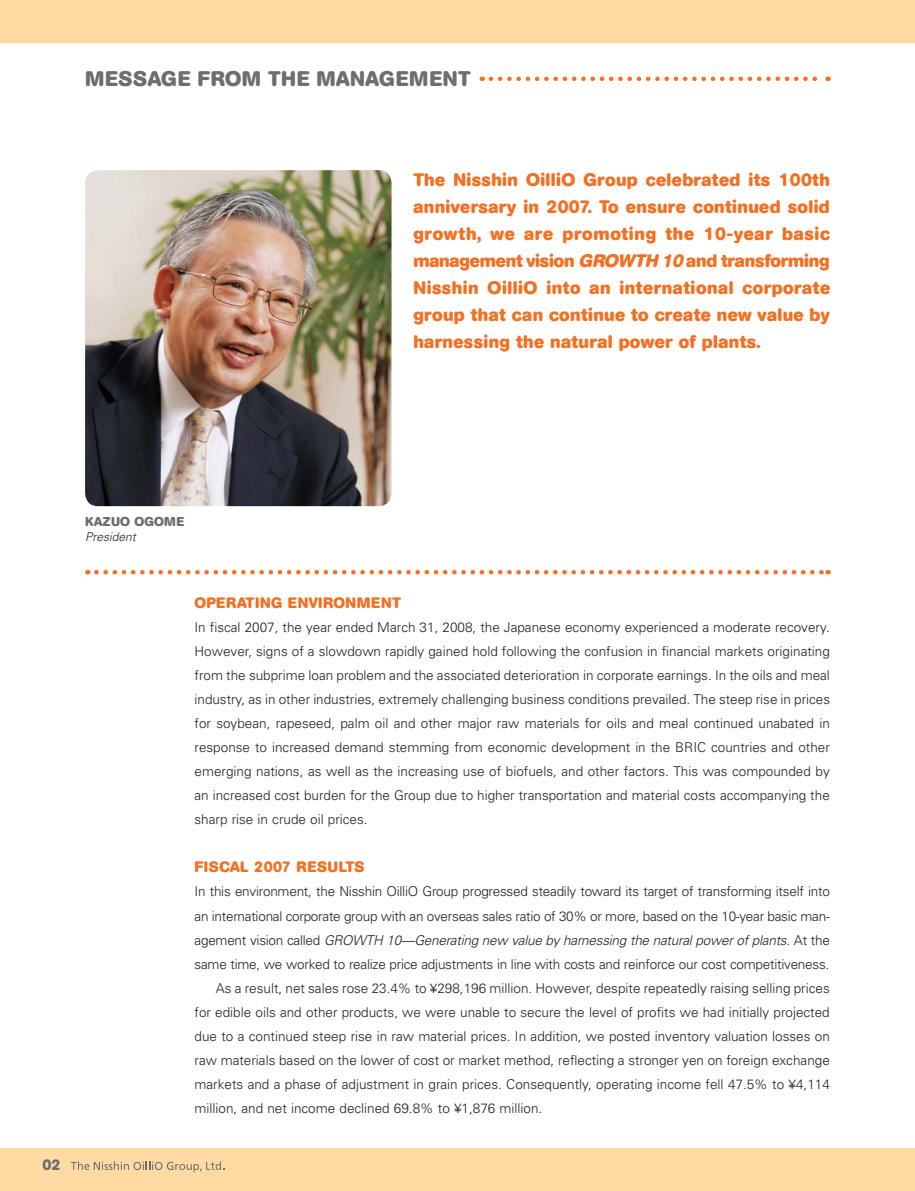
<style>
.page{position:relative;width:915px;height:1191px;background:#fff}
.page>*{position:absolute;margin:0;border:0;box-sizing:border-box;transform-origin:0 0}
.t1{font:700 21px "AG Book Rounded";letter-spacing:.02em;color:#6d6e70}
.t2{font:700 18px/27px "AG Book Rounded";letter-spacing:.02em;color:#f36f21;text-align:justify}
.t3{font:700 15px "AG Book Rounded";letter-spacing:.025em;color:#f36f21}
.t4{font:700 15px "AG Book Rounded";color:#6d6e70}
.t5{font:300 13.5px/24px "Univers";color:#231f20;text-align:justify}
.t6{font:300 13.5px "Univers";letter-spacing:-.02em;color:#231f20}
.t7{font:italic 300 13.5px "Univers";letter-spacing:-.02em;color:#231f20}
.t8{font:700 12.75px "AG Book Rounded";letter-spacing:.03em;color:#6d6e70}
.t9{font:italic 300 12px "Univers";color:#231f20}
.s1{font-style:italic}
.s2{font-style:normal}
</style>
<div class="page">
<div style="left:0;top:0;width:914px;height:43px;background:#ffdaa2"></div>
<div style="left:0;top:1148px;width:914px;height:42px;background:#ffdaa2"></div>
<svg style="left:96px;top:570px;width:732px;height:4px"></svg>
<svg style="left:490px;top:77px;width:338px;height:4px"></svg>
<img style="left:85px;top:170px;width:306px;height:336px;border-radius:13px">
<svg style="left:71px;top:1161px;width:153px;height:11px"></svg>
<h1 class="t1" style="left:85px;top:71px;width:387px">MESSAGE FROM THE MANAGEMENT</h1>
<p class="t2" style="left:413px;top:167px;width:418px">The Nisshin OilliO Group celebrated its 100th anniversary in 2007. To ensure continued solid growth, we are promoting the 10-year basic management vision <span class="s1">GROWTH 10</span> and transforming Nisshin OilliO into an international corporate group that can continue to create new value by harnessing the natural power of plants.</p>
<p class="t4" style="left:43px;top:1159px;width:20px">02</p>
<p class="t8" style="left:85px;top:516px;width:100px">KAZUO OGOME</p>
<p class="t9" style="left:85px;top:532px;width:52px">President</p>
<p class="t3" style="left:194px;top:597px;width:208px">OPERATING ENVIRONMENT</p>
<p class="t5" style="left:194px;top:617px;width:637px">In fiscal 2007, the year ended March 31, 2008, the Japanese economy experienced a moderate recovery.<br>However, signs of a slowdown rapidly gained hold following the confusion in financial markets originating from the subprime loan problem and the associated deterioration in corporate earnings. In the oils and meal industry, as in other industries, extremely challenging business conditions prevailed. The steep rise in prices for soybean, rapeseed, palm oil and other major raw materials for oils and meal continued unabated in response to increased demand stemming from economic development in the BRIC countries and other emerging nations, as well as the increasing use of biofuels, and other factors. This was compounded by an increased cost burden for the Group due to higher transportation and material costs accompanying the sharp rise in crude oil prices.</p>
<p class="t3" style="left:194px;top:861px;width:171px">FISCAL 2007 RESULTS</p>
<p class="t6" style="left:194px;top:886px;width:636px">In this environment, the Nisshin OilliO Group progressed steadily toward its target of transforming itself into</p>
<p class="t6" style="left:194px;top:910px;width:636px">an international corporate group with an overseas sales ratio of 30% or more, based on the 10-year basic man-</p>
<p class="t7" style="left:194px;top:934px;width:636px"><span class="s2">agement vision called</span> GROWTH 10—Generating new value by harnessing the natural power of plants<span class="s2">. At the</span></p>
<p class="t6" style="left:194px;top:958px;width:636px">same time, we worked to realize price adjustments in line with costs and reinforce our cost competitiveness.</p>
<p class="t5" style="left:216px;top:977px;width:615px">As a result, net sales rose 23.4% to ¥298,196 million. However, despite repeatedly raising selling prices</p>
<p class="t5" style="left:194px;top:1001px;width:636px">for edible oils and other products, we were unable to secure the level of profits we had initially projected</p>
<p class="t5" style="left:194px;top:1025px;width:636px">due to a continued steep rise in raw material prices. In addition, we posted inventory valuation losses on</p>
<p class="t5" style="left:194px;top:1049px;width:636px">raw materials based on the lower of cost or market method, reflecting a stronger yen on foreign exchange</p>
<p class="t5" style="left:194px;top:1073px;width:636px">markets and a phase of adjustment in grain prices. Consequently, operating income fell 47.5% to ¥4,114</p>
<p class="t5" style="left:194px;top:1097px;width:349px">million, and net income declined 69.8% to ¥1,876 million.</p>
</div>
